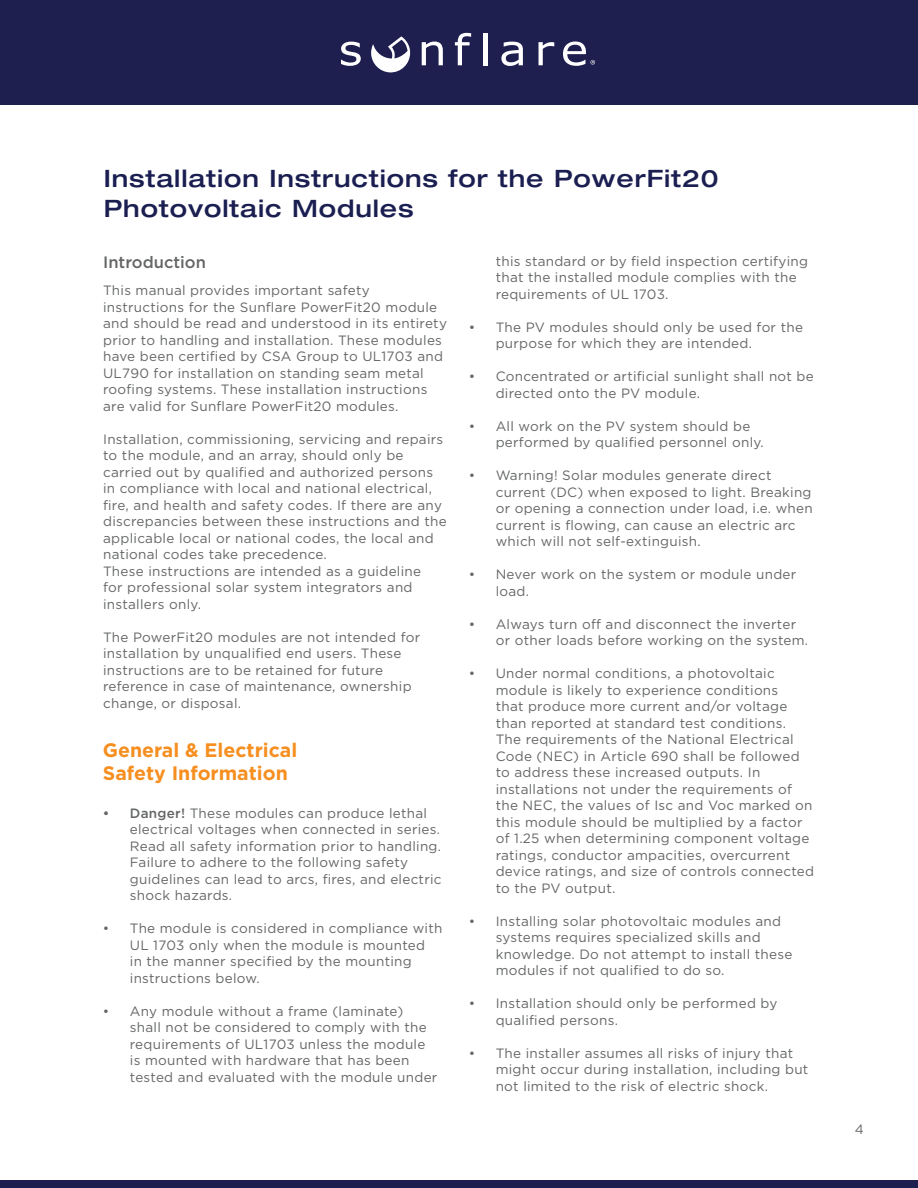
<style>
.page{position:relative;width:918px;height:1188px;background:#fff}
.page>*{position:absolute;margin:0;border:0;box-sizing:border-box;transform-origin:0 0}
.t1{font:500 expanded 24px/30px "Helvetica Neue LT Std";letter-spacing:.04em;color:#1a1e50}
.t2{font:700 19.5px "Gotham";color:#f68f20}
.t3{font:500 16.5px "Gotham";color:#656666}
.t4{font:13.5px/16.5px "Gotham";letter-spacing:.02em;color:#656666}
.s1{font-weight:500}
</style>
<div class="page">
<div style="left:0;top:1180px;width:918px;height:8px;background:#1e1e4f"></div>
<div style="left:0;top:0;width:918px;height:105px;background:#1e1e4f"></div>
<svg style="left:371px;top:36px;width:39px;height:37px"></svg>
<svg style="left:341px;top:42px;width:20px;height:24px"></svg>
<svg style="left:422px;top:42px;width:21px;height:23px"></svg>
<svg style="left:455px;top:33px;width:16px;height:32px"></svg>
<hr style="left:483px;top:33px;width:4px;height:32px;background:#fff">
<svg style="left:501px;top:42px;width:22px;height:24px"></svg>
<svg style="left:539px;top:42px;width:15px;height:23px"></svg>
<svg style="left:563px;top:42px;width:32px;height:24px"></svg>
<p class="t1" style="left:104px;top:163px;width:616px">Installation Instructions for the PowerFit20<br>Photovoltaic Modules</p>
<p class="t3" style="left:103px;top:251px;width:104px">Introduction</p>
<p class="t4" style="left:103px;top:282px;width:345px">This manual provides important safety instructions for the Sunflare PowerFit20 module and should be read and understood in its entirety prior to handling and installation. These modules have been certified by CSA Group to UL1703 and UL790 for installation on standing seam metal roofing systems. These installation instructions are valid for Sunflare PowerFit20 modules.</p>
<p class="t4" style="left:103px;top:430px;width:345px">Installation, commissioning, servicing and repairs to the module, and an array, should only be carried out by qualified and authorized persons in compliance with local and national electrical, fire, and health and safety codes. If there are any discrepancies between these instructions and the applicable local or national codes, the local and national codes take precedence.</p>
<p class="t4" style="left:103px;top:562px;width:320px">These instructions are intended as a guideline for professional solar system integrators and installers only.</p>
<p class="t4" style="left:103px;top:628px;width:319px">The PowerFit20 modules are not intended for installation by unqualified end users. These instructions are to be retained for future reference in case of maintenance, ownership change, or disposal.</p>
<p class="t2" style="left:103px;top:737px;width:196px">General &amp; Electrical</p>
<p class="t2" style="left:103px;top:760px;width:186px">Safety Information</p>
<p class="t4" style="left:130px;top:804px;width:313px;text-indent:-27px"><span class="s1">• Danger!</span> These modules can produce lethal electrical voltages when connected in series.<br>Read all safety information prior to handling.<br>Failure to adhere to the following safety guidelines can lead to arcs, fires, and electric shock hazards.</p>
<p class="t4" style="left:130px;top:920px;width:314px;text-indent:-27px">• The module is considered in compliance with UL 1703 only when the module is mounted<br>in the manner specified by the mounting instructions below.</p>
<p class="t4" style="left:130px;top:1002px;width:309px;text-indent:-27px">• Any module without a frame (laminate) shall not be considered to comply with the requirements of UL1703 unless the module is mounted with hardware that has been tested and evaluated with the module under</p>
<p class="t4" style="left:496px;top:252px;width:314px">this standard or by field inspection certifying that the installed module complies with the requirements of UL 1703.</p>
<p class="t4" style="left:496px;top:318px;width:309px;text-indent:-27px">• The PV modules should only be used for the purpose for which they are intended.</p>
<p class="t4" style="left:496px;top:368px;width:320px;text-indent:-27px">• Concentrated or artificial sunlight shall not be directed onto the PV module.</p>
<p class="t4" style="left:496px;top:417px;width:270px;text-indent:-27px">• All work on the PV system should be performed by qualified personnel only.</p>
<p class="t4" style="left:496px;top:467px;width:319px;text-indent:-27px">• Warning! Solar modules generate direct current (DC) when exposed to light. Breaking or opening a connection under load, i.e. when current is flowing, can cause an electric arc which will not self-extinguish.</p>
<p class="t4" style="left:496px;top:566px;width:302px;text-indent:-27px">• Never work on the system or module under load.</p>
<p class="t4" style="left:496px;top:615px;width:314px;text-indent:-27px">• Always turn off and disconnect the inverter or other loads before working on the system.</p>
<p class="t4" style="left:496px;top:665px;width:320px;text-indent:-27px">• Under normal conditions, a photovoltaic module is likely to experience conditions<br>that produce more current and/or voltage than reported at standard test conditions.<br>The requirements of the National Electrical Code (NEC) in Article 690 shall be followed to address these increased outputs. In installations not under the requirements of the NEC, the values of Isc and Voc marked on this module should be multiplied by a factor of 1.25 when determining component voltage ratings, conductor ampacities, overcurrent device ratings, and size of controls connected to the PV output.</p>
<p class="t4" style="left:496px;top:912px;width:298px;text-indent:-27px">• Installing solar photovoltaic modules and systems requires specialized skills and knowledge. Do not attempt to install these modules if not qualified to do so.</p>
<p class="t4" style="left:496px;top:995px;width:283px;text-indent:-27px">• Installation should only be performed by qualified persons.</p>
<p class="t4" style="left:496px;top:1044px;width:314px;text-indent:-27px">• The installer assumes all risks of injury that might occur during installation, including but not limited to the risk of electric shock.</p>
<p class="t4" style="left:855px;top:1121px;width:11px">4</p>
</div>
